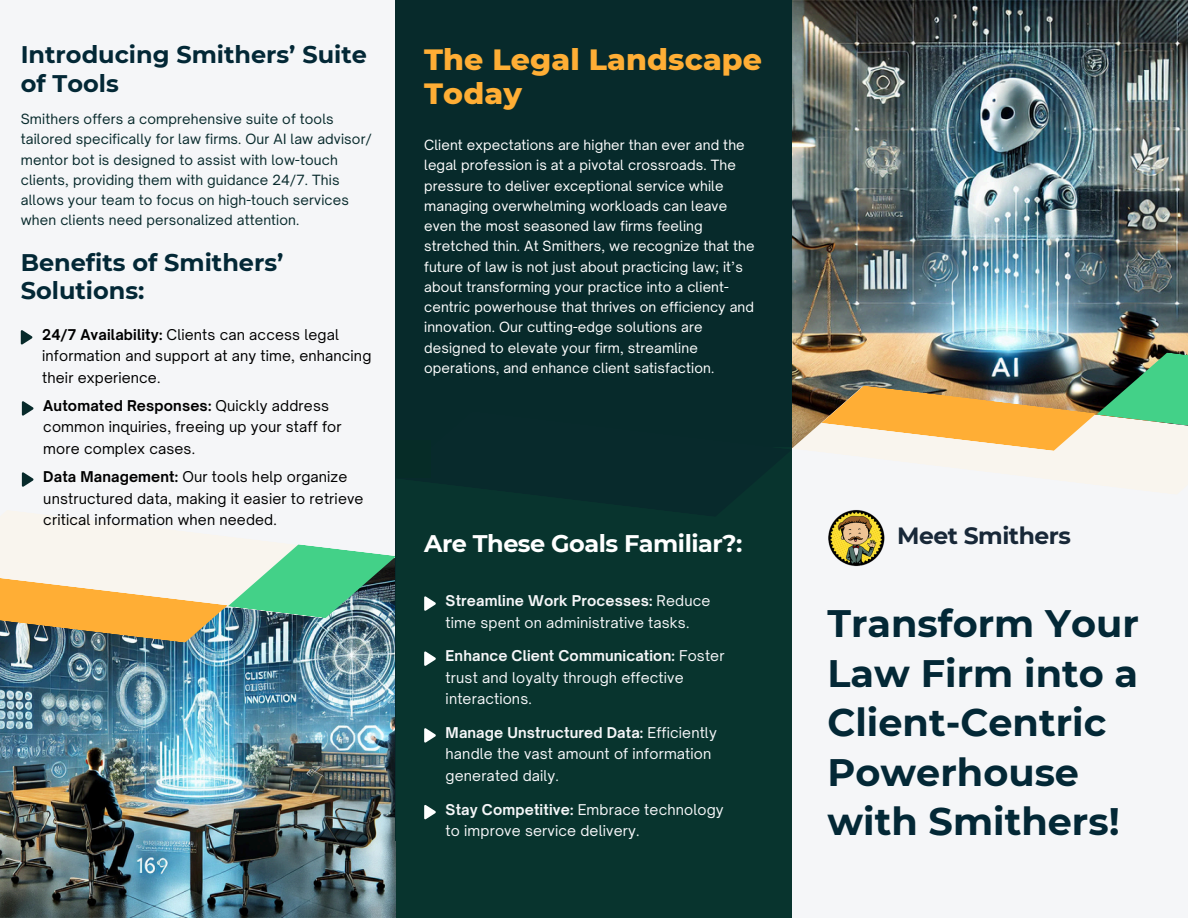
<style>
.page{position:relative;width:1188px;height:918px;background:#f5f6f8}
.page>*{position:absolute;margin:0;border:0;box-sizing:border-box;transform-origin:0 0}
.t1{font:700 38.25px/49.5px "Montserrat";color:#032836}
.t2{font:800 30px/34.8px "Montserrat";letter-spacing:.005em;color:#ffae35}
.t3{font:700 24px/28.2px "Montserrat";color:#032836}
.t4{font:700 24px "Montserrat";letter-spacing:-.02em;color:#fff}
.t5{font:700 23.4px "Montserrat";letter-spacing:-.02em;color:#182838}
.t6{font:14.25px/21.3px "Open Sauce One";letter-spacing:.01em;color:#000}
.t7{font:14.25px/21.3px "Open Sauce One";letter-spacing:.01em;color:#f5f6f8}
.t8{font:13.5px/20.2px "Open Sauce One";letter-spacing:.01em;color:#fff}
.t9{font:13.5px/20.2px "Open Sauce One";letter-spacing:.01em;color:#082a2c}
.s1{font-weight:700}
</style>
<div class="page">
<img style="left:792px;top:0;width:396px;height:352px">
<img style="left:0;top:643px;width:396px;height:275px">
<div style="left:396px;top:0;width:396px;height:841px;background:#072a2b"></div>
<div style="left:396px;top:448px;width:396px;height:470px;background:#08342e"></div>
<svg style="left:21px;top:330px;width:11px;height:15px"></svg>
<svg style="left:0;top:352px;width:1188px;height:291px"></svg>
<svg style="left:424px;top:651px;width:11px;height:15px"></svg>
<svg style="left:424px;top:728px;width:11px;height:15px"></svg>
<svg style="left:424px;top:805px;width:11px;height:14px"></svg>
<p class="t3" style="left:21px;top:41px;width:348px">Introducing Smithers’ Suite of Tools</p>
<p class="t9" style="left:21px;top:109px;width:353px">Smithers offers a comprehensive suite of tools tailored specifically for law firms. Our AI law advisor/ mentor bot is designed to assist with low-touch clients, providing them with guidance 24/7. This allows your team to focus on high-touch services when clients need personalized attention.</p>
<p class="t3" style="left:21px;top:248px;width:264px">Benefits of Smithers’<br>Solutions:</p>
<h2 class="t6" style="left:42px;top:324px;width:331px"><span class="s1">24/7 Availability:</span> Clients can access legal information and support at any time, enhancing their experience.</h2>
<p class="t6" style="left:43px;top:395px;width:300px"><span class="s1">Automated Responses:</span> Quickly address common inquiries, freeing up your staff for more complex cases.</p>
<p class="t6" style="left:43px;top:466px;width:322px"><span class="s1">Data Management:</span> Our tools help organize unstructured data, making it easier to retrieve critical information when needed.</p>
<p class="t2" style="left:424px;top:41px;width:339px">The Legal Landscape<br>Today</p>
<h3 class="t8" style="left:424px;top:135px;width:332px">Client expectations are higher than ever and the legal profession is at a pivotal crossroads. The pressure to deliver exceptional service while managing overwhelming workloads can leave even the most seasoned law firms feeling stretched thin. At Smithers, we recognize that the future of law is not just about practicing law; it’s about transforming your practice into a client&shy;centric powerhouse that thrives on efficiency and innovation. Our cutting-edge solutions are designed to elevate your firm, streamline operations, and enhance client satisfaction.</h3>
<p class="t4" style="left:424px;top:529px;width:320px">Are These Goals Familiar?:</p>
<p class="t5" style="left:897px;top:521px;width:175px">Meet Smithers</p>
<h3 class="t7" style="left:446px;top:590px;width:266px"><span class="s1">Streamline Work Processes:</span> Reduce time spent on administrative tasks.</h3>
<p class="t7" style="left:446px;top:645px;width:280px"><span class="s1">Enhance Client Communication:</span> Foster trust and loyalty through effective interactions.</p>
<h3 class="t7" style="left:446px;top:722px;width:273px"><span class="s1">Manage Unstructured Data:</span> Efficiently handle the vast amount of information generated daily.</h3>
<p class="t7" style="left:446px;top:799px;width:280px"><span class="s1">Stay Competitive:</span> Embrace technology to improve service delivery.</p>
<p class="t1" style="left:827px;top:599px;width:313px">Transform Your<br>Law Firm into a<br>Client-Centric<br>Powerhouse with Smithers!</p>
</div>
